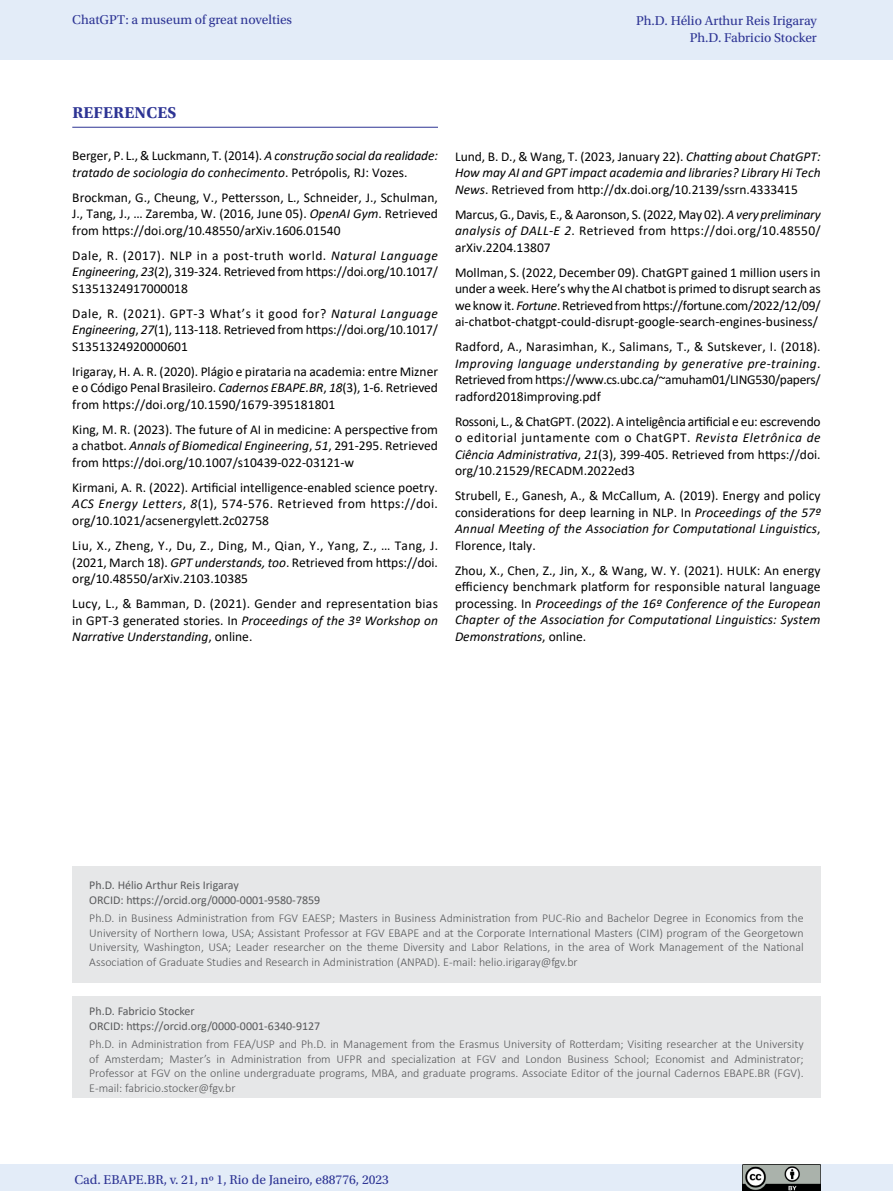
<style>
.page{position:relative;width:893px;height:1191px;background:#fff}
.page>*{position:absolute;margin:0;border:0;box-sizing:border-box;transform-origin:0 0}
.t1{font:700 16.5px "Utopia Std";letter-spacing:.01em;color:#2d3494}
.t2{font:13.5px/16.5px "Calibri";color:#000;text-align:justify}
.t3{font:13.5px/16.5px "Utopia Std";color:#2d3494;text-align:right}
.t4{font:italic 13.5px/16.5px "Calibri";color:#000}
.t5{font:300 12px/14.4px "Calibri";color:#58595b;text-align:justify}
.t6{font:12px/14.4px "Calibri";color:#58595b}
.s1{font-style:normal}
.s2{font-style:italic}
</style>
<div class="page">
<div style="left:0;top:0;width:893px;height:60px;background:#e3ecf8"></div>
<div style="left:0;top:1164px;width:893px;height:27px;background:#e3ecf8"></div>
<img style="left:743px;top:1164px;width:78px;height:27px">
<hr style="left:72px;top:127px;width:366px;height:1px;background:#2d3494">
<div style="left:72px;top:866px;width:749px;height:231px;background:#e6e7e8"></div>
<div style="left:72px;top:983px;width:751px;height:13px;background:#fff"></div>
<p class="t3" style="left:72px;top:11px;width:221px">ChatGPT: a museum of great novelties</p>
<p class="t3" style="left:636px;top:13px;width:182px">Ph.D. Hélio Arthur Reis Irigaray<br>Ph.D. Fabricio Stocker</p>
<p class="t1" style="left:72px;top:103px;width:106px">REFERENCES</p>
<p class="t4" style="left:72px;top:147px;width:367px"><span class="s1">Berger, P. L., &amp; Luckmann, T. (2014).</span> A construção social da realidade: tratado de sociologia do conhecimento<span class="s1">. Petrópolis, RJ: Vozes.</span></p>
<p class="t2" style="left:72px;top:189px;width:367px">Brockman, G., Cheung, V., Pettersson, L., Schneider, J., Schulman, J., Tang, J., … Zaremba, W. (2016, June 05). <span class="s2">OpenAI Gym</span>. Retrieved from https://doi.org/10.48550/arXiv.1606.01540</p>
<p class="t2" style="left:72px;top:247px;width:367px">Dale, R. (2017). NLP in a post-truth world. <span class="s2">Natural Language Engineering</span>, <span class="s2">23</span>(2), 319-324. Retrieved from https://doi.org/10.1017/ S1351324917000018</p>
<p class="t2" style="left:72px;top:305px;width:367px">Dale, R. (2021). GPT-3 What’s it good for? <span class="s2">Natural Language Engineering</span>, <span class="s2">27</span>(1), 113-118. Retrieved from https://doi.org/10.1017/ S1351324920000601</p>
<p class="t2" style="left:72px;top:363px;width:367px">Irigaray, H. A. R. (2020). Plágio e pirataria na academia: entre Mizner e o Código Penal Brasileiro. <span class="s2">Cadernos EBAPE.BR</span>, <span class="s2">18</span>(3), 1-6. Retrieved from https://doi.org/10.1590/1679-395181801</p>
<p class="t2" style="left:72px;top:421px;width:367px">King, M. R. (2023). The future of AI in medicine: A perspective from a chatbot. <span class="s2">Annals of Biomedical Engineering</span>, <span class="s2">51</span>, 291-295. Retrieved from https://doi.org/10.1007/s10439-022-03121-w</p>
<p class="t2" style="left:72px;top:479px;width:367px">Kirmani, A. R. (2022). Artificial intelligence-enabled science poetry.<br><span class="s2">ACS Energy Letters</span>, <span class="s2">8</span>(1), 574-576. Retrieved from https://doi. org/10.1021/acsenergylett.2c02758</p>
<p class="t2" style="left:72px;top:537px;width:367px">Liu, X., Zheng, Y., Du, Z., Ding, M., Qian, Y., Yang, Z., … Tang, J. (2021, March 18). <span class="s2">GPT understands, too</span>. Retrieved from https://doi. org/10.48550/arXiv.2103.10385</p>
<p class="t2" style="left:72px;top:595px;width:367px">Lucy, L., &amp; Bamman, D. (2021). Gender and representation bias in GPT-3 generated stories. In <span class="s2">Proceedings of the 3º Workshop on Narrative Understanding</span>, online.</p>
<p class="t2" style="left:455px;top:148px;width:367px">Lund, B. D., &amp; Wang, T. (2023, January 22). <span class="s2">Chatting about ChatGPT:<br>How may AI and GPT impact academia and libraries? Library Hi Tech News</span>. Retrieved from http://dx.doi.org/10.2139/ssrn.4333415</p>
<p class="t2" style="left:455px;top:206px;width:367px">Marcus, G., Davis, E., &amp; Aaronson, S. (2022, May 02). <span class="s2">A very preliminary analysis of DALL-E 2</span>. Retrieved from https://doi.org/10.48550/ arXiv.2204.13807</p>
<p class="t2" style="left:455px;top:264px;width:367px">Mollman, S. (2022, December 09). ChatGPT gained 1 million users in under a week. Here’s why the AI chatbot is primed to disrupt search as we know it. <span class="s2">Fortune</span>. Retrieved from https://fortune.com/2022/12/09/ ai-chatbot-chatgpt-could-disrupt-google-search-engines-business/</p>
<p class="t2" style="left:455px;top:338px;width:367px">Radford, A., Narasimhan, K., Salimans, T., &amp; Sutskever, I. (2018).<br><span class="s2">Improving language understanding by generative pre-training</span>.<br>Retrieved from https://www.cs.ubc.ca/~amuham01/LING530/papers/ radford2018improving.pdf</p>
<p class="t2" style="left:455px;top:413px;width:367px">Rossoni, L., &amp; ChatGPT. (2022). A inteligência artificial e eu: escrevendo o editorial juntamente com o ChatGPT. <span class="s2">Revista Eletrônica de Ciência Administrativa</span>, <span class="s2">21</span>(3), 399-405. Retrieved from https://doi. org/10.21529/RECADM.2022ed3</p>
<p class="t2" style="left:455px;top:487px;width:367px">Strubell, E., Ganesh, A., &amp; McCallum, A. (2019). Energy and policy considerations for deep learning in NLP. In <span class="s2">Proceedings of the 57º Annual Meeting of the Association for Computational Linguistics</span>, Florence, Italy.</p>
<p class="t2" style="left:455px;top:562px;width:367px">Zhou, X., Chen, Z., Jin, X., &amp; Wang, W. Y. (2021). HULK: An energy efficiency benchmark platform for responsible natural language processing. In <span class="s2">Proceedings of the 16º Conference of the European Chapter of the Association for Computational Linguistics: System Demonstrations</span>, online.</p>
<p class="t6" style="left:89px;top:878px;width:233px">Ph.D. Hélio Arthur Reis Irigaray<br>ORCID: https://orcid.org/0000-0001-9580-7859</p>
<p class="t5" style="left:89px;top:911px;width:716px">Ph.D. in Business Administration from FGV EAESP; Masters in Business Administration from PUC-Rio and Bachelor Degree in Economics from the University of Northern Iowa, USA; Assistant Professor at FGV EBAPE and at the Corporate International Masters (CIM) program of the Georgetown University, Washington, USA; Leader researcher on the theme Diversity and Labor Relations, in the area of Work Management of the National Association of Graduate Studies and Research in Administration (ANPAD). E-mail: helio.irigaray@fgv.br</p>
<p class="t6" style="left:89px;top:1004px;width:233px">Ph.D. Fabricio Stocker<br>ORCID: https://orcid.org/0000-0001-6340-9127</p>
<p class="t5" style="left:89px;top:1037px;width:716px">Ph.D. in Administration from FEA/USP and Ph.D. in Management from the Erasmus University of Rotterdam; Visiting researcher at the University of Amsterdam; Master’s in Administration from UFPR and specialization at FGV and London Business School; Economist and Administrator; Professor at FGV on the online undergraduate programs, MBA, and graduate programs. Associate Editor of the journal Cadernos EBAPE.BR (FGV).<br>E-mail: fabricio.stocker@fgv.br</p>
<p class="t3" style="left:74px;top:1171px;width:316px">Cad. EBAPE.BR, v. 21, nº 1, Rio de Janeiro, e88776, 2023</p>
</div>
